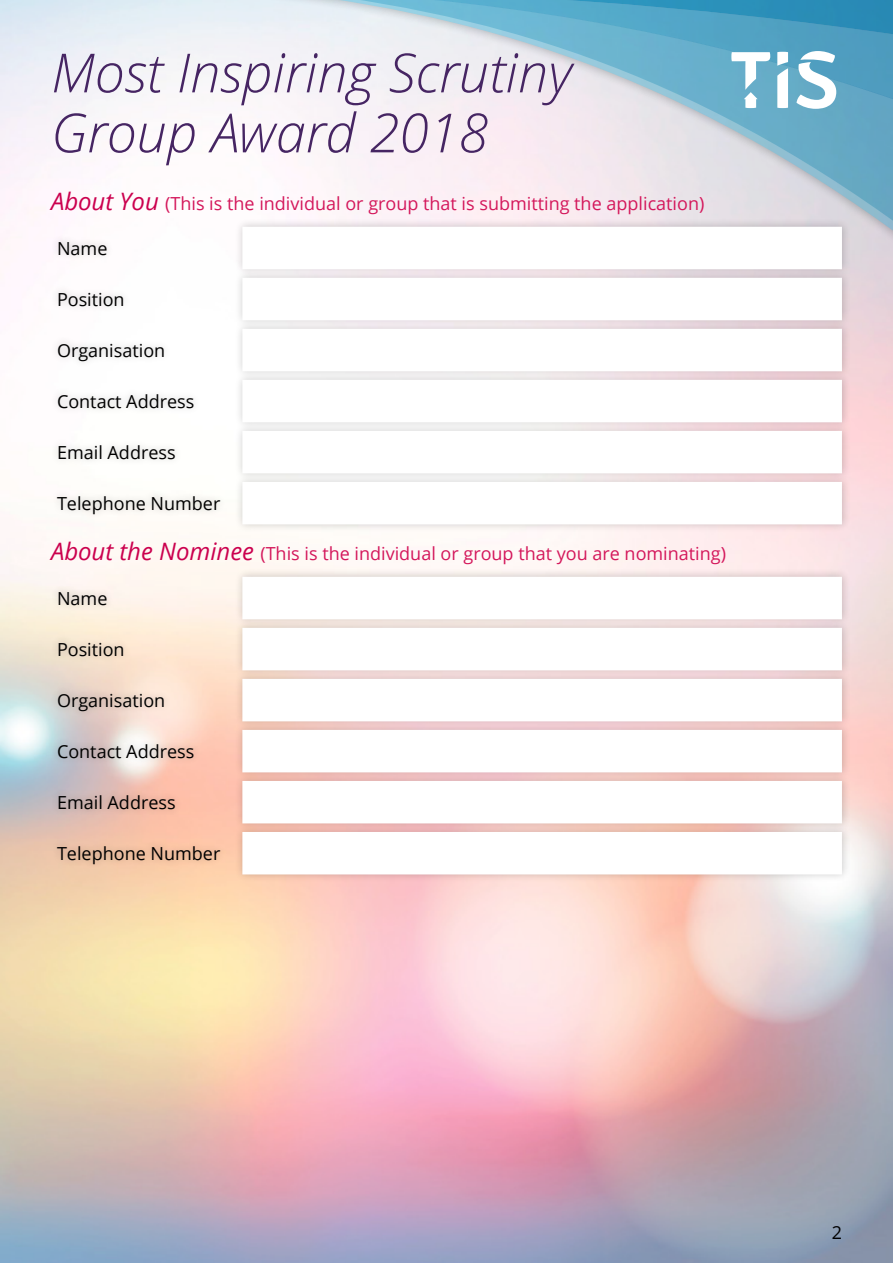
<style>
.page{position:relative;width:893px;height:1263px;background:#fff}
.page>*{position:absolute;margin:0;border:0;box-sizing:border-box;transform-origin:0 0}
.t1{font:italic 300 54px/60px "Open Sans";color:#462563}
.t2{font:18px "Open Sans";color:#000}
.t3{font:18px "Open Sans";color:#d4175b}
.s1{font-style:italic;font-size:24px;color:#cb004e}
</style>
<div class="page">
<svg style="left:234px;top:0;width:659px;height:240px"></svg>
<svg style="left:255px;top:103px;width:638px;height:127px"></svg>
<svg style="left:254px;top:36px;width:639px;height:67px"></svg>
<svg style="left:254px;top:0;width:639px;height:36px;background:#79b8d2"></svg>
<svg style="left:777px;top:52px;width:11px;height:56px"></svg>
<svg style="left:796px;top:51px;width:40px;height:58px"></svg>
<svg style="left:731px;top:52px;width:39px;height:56px"></svg>
<div style="left:49px;top:219px;width:801px;height:313px;background:#000;opacity:.2"></div>
<svg style="left:242px;top:227px;width:600px;height:297px"></svg>
<div style="left:49px;top:569px;width:801px;height:313px;background:#000;opacity:.2"></div>
<svg style="left:242px;top:577px;width:600px;height:297px"></svg>
<h1 class="t1" style="left:51px;top:41px;width:523px">Most Inspiring Scrutiny<br>Group Award 2018</h1>
<p class="t3" style="left:51px;top:191px;width:655px"><span class="s1">About You</span> (This is the individual or group that is submitting the application)</p>
<p class="t2" style="left:57px;top:236px;width:52px">Name</p>
<p class="t2" style="left:57px;top:287px;width:69px">Position</p>
<p class="t2" style="left:57px;top:338px;width:110px">Organisation</p>
<p class="t2" style="left:57px;top:389px;width:139px">Contact Address</p>
<p class="t2" style="left:57px;top:440px;width:120px">Email Address</p>
<p class="t2" style="left:57px;top:491px;width:165px">Telephone Number</p>
<p class="t3" style="left:51px;top:541px;width:676px"><span class="s1">About the Nominee</span> (This is the individual or group that you are nominating)</p>
<p class="t2" style="left:57px;top:586px;width:52px">Name</p>
<p class="t2" style="left:57px;top:637px;width:69px">Position</p>
<p class="t2" style="left:57px;top:688px;width:110px">Organisation</p>
<p class="t2" style="left:57px;top:739px;width:139px">Contact Address</p>
<p class="t2" style="left:57px;top:790px;width:120px">Email Address</p>
<p class="t2" style="left:57px;top:841px;width:165px">Telephone Number</p>
<p class="t2" style="left:832px;top:1220px;width:12px">2</p>
</div>
